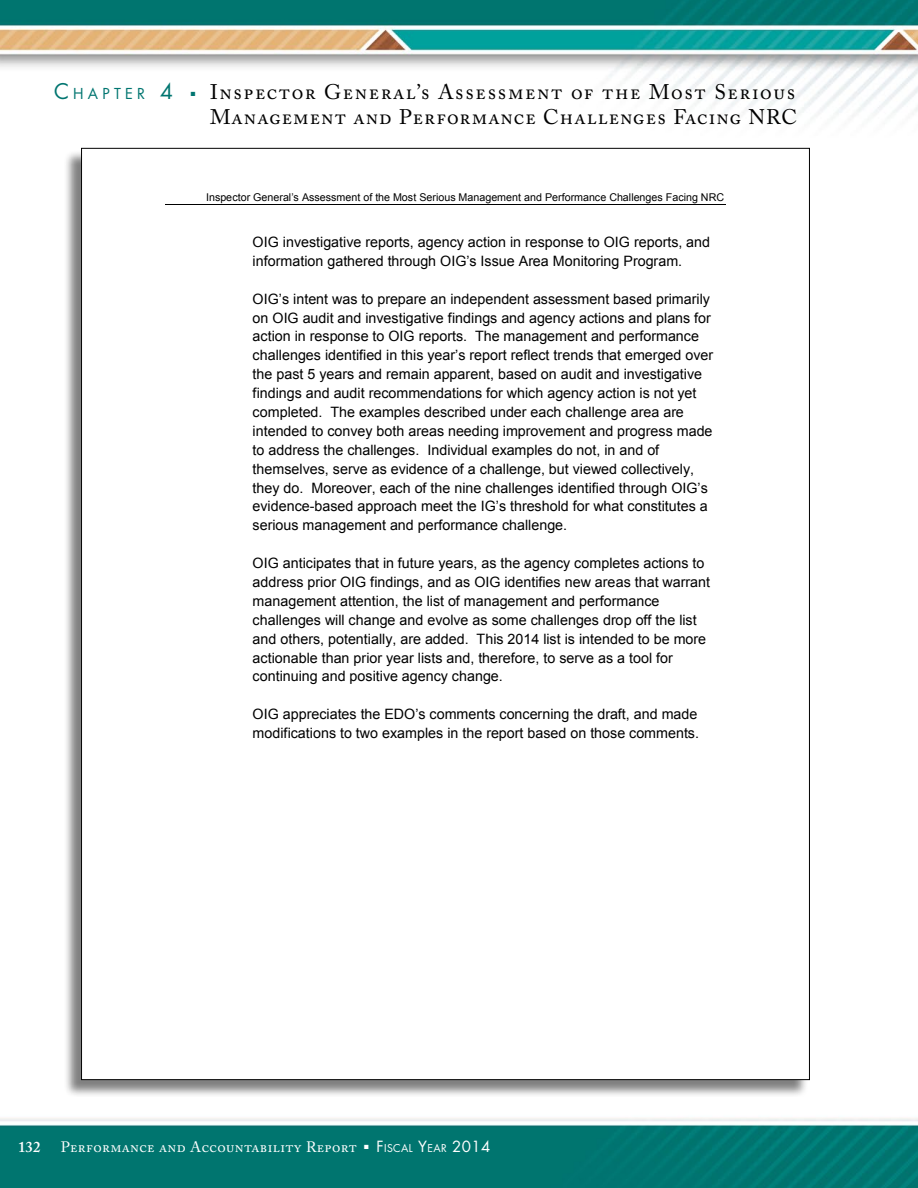
<style>
.page{position:relative;width:918px;height:1188px;background:#fff}
.page>*{position:absolute;margin:0;border:0;box-sizing:border-box;transform-origin:0 0}
.t1{font:21px/25.2px "Adobe Caslon Pro";letter-spacing:.06em;color:#000;text-align:right}
.t2{font:15px "Adobe Caslon Pro";letter-spacing:.025em;color:#fff}
.t3{font:600 15px "Adobe Caslon Pro";color:#fff}
.t4{font:14.7px "Futura";letter-spacing:.285em;color:#007570}
.t5{font:14.25px/18.9px "Arial";color:#000}
.t6{font:10.65px "Arial";letter-spacing:.005em;color:#000}
.t7{font:10.5px "Futura";letter-spacing:.035em;color:#fff}
.s1{font-size:21px}
.s2{color:#007570}
.s3{font-size:15px}
</style>
<div class="page">
<img style="left:0;top:0;width:918px;height:1188px">
<div style="left:64px;top:150px;width:744px;height:947px;background:#000;opacity:.5"></div>
<div style="left:82px;top:148px;width:727px;height:932px;background:#fff"></div>
<hr style="left:165px;top:204px;width:561px;height:1px;background:#000">
<p class="t4" style="left:54px;top:83px;width:120px"><span class="s1">C</span> HAPTER <span class="s1">4</span></p>
<h1 class="t1" style="left:191px;top:79px;width:608px"><span class="s2">■</span> Inspector General’s Assessment of the Most Serious<br>Management and Performance Challenges Facing NRC</h1>
<p class="t6" style="left:206px;top:190px;width:520px">Inspector General’s Assessment of the Most Serious Management and Performance Challenges Facing NRC</p>
<p class="t5" style="left:253px;top:233px;width:459px">OIG investigative reports, agency action in response to OIG reports, and information gathered through OIG’s Issue Area Monitoring Program.</p>
<p class="t5" style="left:253px;top:289px;width:462px">OIG’s intent was to prepare an independent assessment based primarily on OIG audit and investigative findings and agency actions and plans for action in response to OIG reports. The management and performance challenges identified in this year’s report reflect trends that emerged over the past 5 years and remain apparent, based on audit and investigative findings and audit recommendations for which agency action is not yet completed. The examples described under each challenge area are intended to convey both areas needing improvement and progress made to address the challenges. Individual examples do not, in and of themselves, serve as evidence of a challenge, but viewed collectively, they do. Moreover, each of the nine challenges identified through OIG’s evidence-based approach meet the IG’s threshold for what constitutes a serious management and performance challenge.</p>
<p class="t5" style="left:253px;top:554px;width:459px">OIG anticipates that in future years, as the agency completes actions to address prior OIG findings, and as OIG identifies new areas that warrant management attention, the list of management and performance challenges will change and evolve as some challenges drop off the list and others, potentially, are added. This 2014 list is intended to be more actionable than prior year lists and, therefore, to serve as a tool for continuing and positive agency change.</p>
<p class="t5" style="left:253px;top:705px;width:448px">OIG appreciates the EDO’s comments concerning the draft, and made modifications to two examples in the report based on those comments.</p>
<p class="t3" style="left:18px;top:1138px;width:24px">132</p>
<p class="t2" style="left:61px;top:1138px;width:298px">Performance and Accountability Report</p>
<p class="t7" style="left:364px;top:1141px;width:128px">■ <span class="s3">F</span>ISCAL <span class="s3">Y</span>EAR <span class="s3">2014</span></p>
</div>
